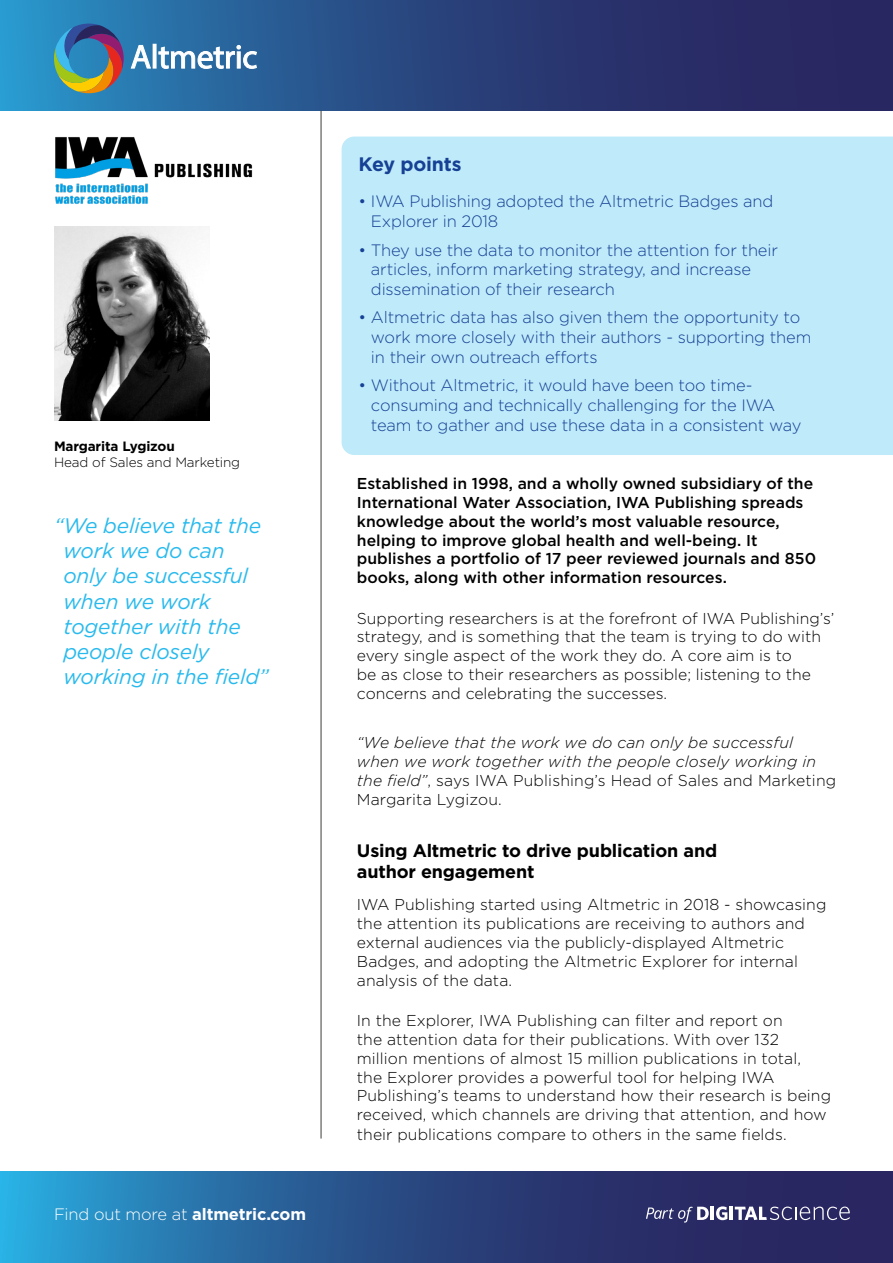
<style>
.page{position:relative;width:893px;height:1263px;background:#fff}
.page>*{position:absolute;margin:0;border:0;box-sizing:border-box;transform-origin:0 0}
.DRR_heading_1{font:italic 21px/25.2px "Gotham";letter-spacing:-.01em;color:#29baed}
.DRR_paragraph_std{font:700 19.5px "Gotham";letter-spacing:-.01em;color:#164194}
.DRR_paragraph_std-2{font:700 18px/21.6px "Gotham";letter-spacing:-.01em;color:#000}
.DRR_paragraph_std-3{font:300 16.5px/19.8px "Gotham";letter-spacing:-.01em;color:#164194}
.DRR_paragraph_std-4{font:300 16.5px "Gotham";letter-spacing:-.01em;color:#fff}
.DRR_paragraph_std-5{font:300 15.75px/18.9px "Gotham";letter-spacing:.005em;color:#000}
.DRR_paragraph_std-6{font:500 15.75px/18.9px "Gotham";color:#000}
.DRR_paragraph_std-7{font:italic 300 15.75px/19.2px "Gotham";letter-spacing:.01em;color:#000}
.DRR_paragraph_std-8{font:300 13.5px/16.2px "Gotham";letter-spacing:-.01em;color:#000}
.s1{font-weight:700}
.s2{font-style:normal}
</style>
<div class="page">
<svg style="left:0;top:0;width:893px;height:111px;background:#294982"></svg>
<svg style="left:131px;top:43px;width:20px;height:26px"></svg>
<svg style="left:158px;top:45px;width:99px;height:24px"></svg>
<svg style="left:54px;top:24px;width:70px;height:69px;background:#607a84"></svg>
<hr style="left:321px;top:111px;width:1px;height:1027px;background:#3c3c3b">
<img style="left:54px;top:226px;width:155px;height:194px">
<div style="left:342px;top:137px;width:551px;height:318px;background:#bfeafa"></div>
<img style="left:55px;top:137px;width:198px;height:67px">
<svg style="left:0;top:1171px;width:893px;height:92px;background:#29528a"></svg>
<svg style="left:646px;top:1206px;width:204px;height:16px"></svg>
<p class="DRR_paragraph_std-8" style="left:54px;top:438px;width:188px"><span class="s1">Margarita Lygizou<br></span>Head of Sales and Marketing</p>
<p class="DRR_heading_1" style="left:63px;top:512px;width:207px;text-indent:-9px">“We believe that the work we do can only be successful when we work together with the people closely working in the field”</p>
<p class="DRR_paragraph_std-4" style="left:54px;top:1204px;width:254px">Find out more at <span class="s1">altmetric.com</span></p>
<p class="DRR_paragraph_std" style="left:359px;top:151px;width:104px">Key points</p>
<p class="DRR_paragraph_std-3" style="left:371px;top:191px;width:404px;text-indent:-12px">• IWA Publishing adopted the Altmetric Badges and<br>Explorer in 2018</p>
<p class="DRR_paragraph_std-3" style="left:371px;top:239px;width:408px;text-indent:-12px">• They use the data to monitor the attention for their articles, inform marketing strategy, and increase dissemination of their research</p>
<p class="DRR_paragraph_std-3" style="left:371px;top:307px;width:442px;text-indent:-12px">• Altmetric data has also given them the opportunity to work more closely with their authors - supporting them in their own outreach efforts</p>
<p class="DRR_paragraph_std-3" style="left:371px;top:375px;width:432px;text-indent:-12px">• Without Altmetric, it would have been too time&shy;consuming and technically challenging for the IWA team to gather and use these data in a consistent way</p>
<p class="DRR_paragraph_std-6" style="left:357px;top:474px;width:461px">Established in 1998, and a wholly owned subsidiary of the International Water Association, IWA Publishing spreads knowledge about the world’s most valuable resource, helping to improve global health and well-being. It publishes a portfolio of 17 peer reviewed journals and 850 books, along with other information resources.</p>
<p class="DRR_paragraph_std-5" style="left:357px;top:608px;width:479px">Supporting researchers is at the forefront of IWA Publishing’s’ strategy, and is something that the team is trying to do with every single aspect of the work they do. A core aim is to<br>be as close to their researchers as possible; listening to the concerns and celebrating the successes.</p>
<p class="DRR_paragraph_std-7" style="left:357px;top:732px;width:481px">“We believe that the work we do can only be successful when we work together with the people closely working in the field”<span class="s2">, says IWA Publishing’s Head of Sales and Marketing Margarita Lygizou.</span></p>
<p class="DRR_paragraph_std-2" style="left:357px;top:839px;width:362px">Using Altmetric to drive publication and author engagement</p>
<p class="DRR_paragraph_std-5" style="left:357px;top:895px;width:471px">IWA Publishing started using Altmetric in 2018 - showcasing the attention its publications are receiving to authors and external audiences via the publicly-displayed Altmetric Badges, and adopting the Altmetric Explorer for internal analysis of the data.</p>
<p class="DRR_paragraph_std-5" style="left:357px;top:1010px;width:476px">In the Explorer, IWA Publishing can filter and report on<br>the attention data for their publications. With over 132 million mentions of almost 15 million publications in total,<br>the Explorer provides a powerful tool for helping IWA Publishing’s teams to understand how their research is being received, which channels are driving that attention, and how their publications compare to others in the same fields.</p>
</div>
